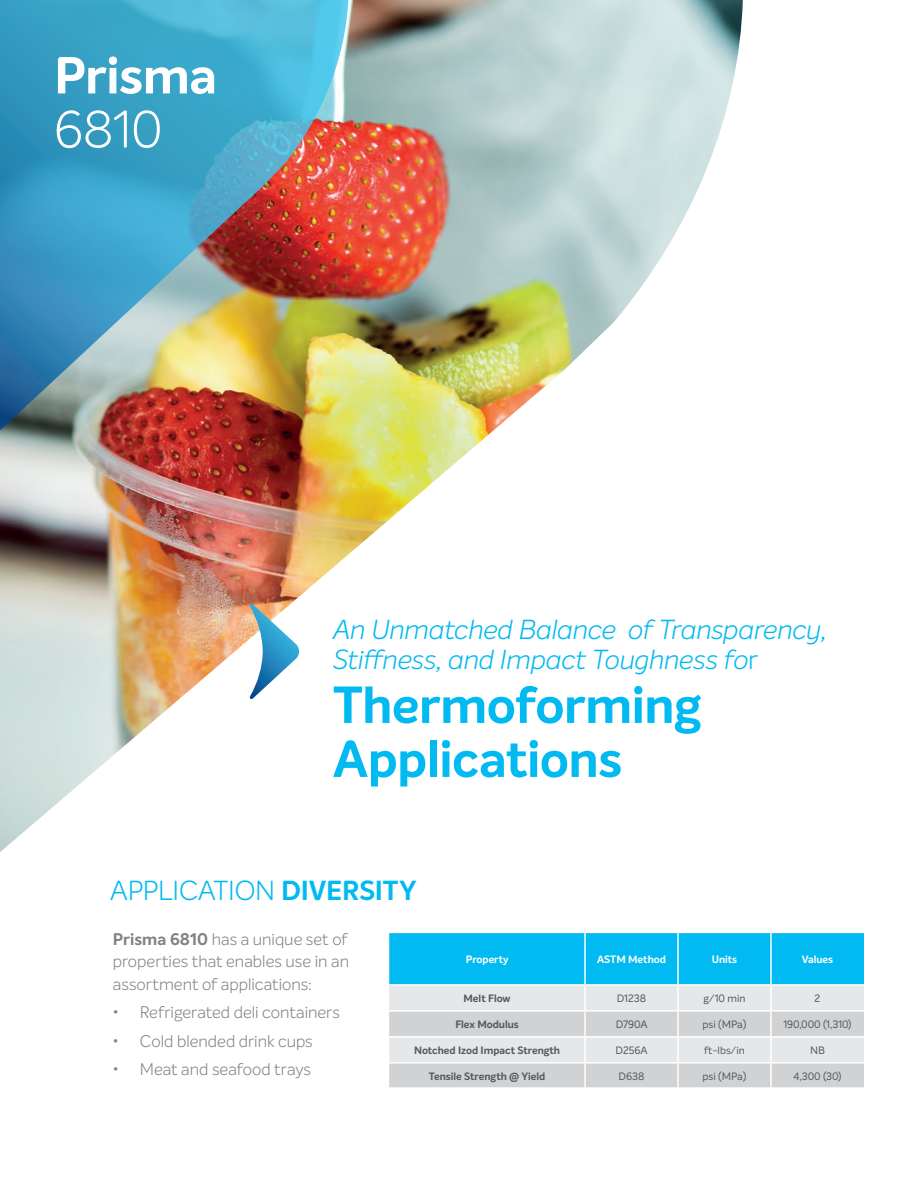
<style>
.page{position:relative;width:918px;height:1188px;background:#fff}
.page>*{position:absolute;margin:0;border:0;box-sizing:border-box;transform-origin:0 0}
.Content_-_Title{font:700 51px/54px "Intelo";letter-spacing:-.005em;color:#00baf1}
.t1{font:700 51px/54px "Intelo";letter-spacing:-.005em;color:#fff}
.Content_-_Title-2{font:italic 300 27px/30px "Intelo";letter-spacing:-.005em;color:#00baf1}
.Content_-_Title-3{font:300 27px "Intelo";letter-spacing:-.01em;color:#00baf1}
.Content_-_Paragraph{font:300 16.5px/22.5px "Intelo";color:#808285;text-align:justify}
.Table_Cell_Basic{font:10.5px "Intelo";color:#57585a}
.Table_Cell_Basic-2{font:700 10.5px "Intelo";color:#57585a}
.Table_Header{font:700 10.5px "Intelo";color:#fff}
.s1{font-weight:300}
.s2{font-style:normal}
.s3{font-weight:700}
</style>
<div class="page">
<img style="left:0;top:0;width:743px;height:852px">
<img style="left:0;top:0;width:349px;height:443px">
<svg style="left:389px;top:933px;width:475px;height:154px;background:#8fd0e5"></svg>
<hr style="left:584px;top:933px;width:2px;height:51px;background:#fff">
<hr style="left:677px;top:933px;width:2px;height:51px;background:#fff">
<hr style="left:770px;top:933px;width:2px;height:51px;background:#fff">
<hr style="left:389px;top:984px;width:196px;height:2px;background:#fff">
<hr style="left:585px;top:984px;width:93px;height:2px;background:#fff">
<hr style="left:584px;top:986px;width:2px;height:24px;background:#fff">
<hr style="left:678px;top:984px;width:93px;height:2px;background:#fff">
<hr style="left:677px;top:986px;width:2px;height:24px;background:#fff">
<hr style="left:771px;top:984px;width:93px;height:2px;background:#fff">
<hr style="left:770px;top:986px;width:2px;height:24px;background:#fff">
<hr style="left:389px;top:1010px;width:196px;height:2px;background:#fff">
<hr style="left:585px;top:1010px;width:93px;height:2px;background:#fff">
<hr style="left:584px;top:1012px;width:2px;height:24px;background:#fff">
<hr style="left:678px;top:1010px;width:93px;height:2px;background:#fff">
<hr style="left:677px;top:1012px;width:2px;height:24px;background:#fff">
<hr style="left:771px;top:1010px;width:93px;height:2px;background:#fff">
<hr style="left:770px;top:1012px;width:2px;height:24px;background:#fff">
<hr style="left:389px;top:1036px;width:196px;height:2px;background:#fff">
<hr style="left:585px;top:1036px;width:93px;height:2px;background:#fff">
<hr style="left:584px;top:1038px;width:2px;height:24px;background:#fff">
<hr style="left:678px;top:1036px;width:93px;height:2px;background:#fff">
<hr style="left:677px;top:1038px;width:2px;height:24px;background:#fff">
<hr style="left:771px;top:1036px;width:93px;height:2px;background:#fff">
<hr style="left:770px;top:1038px;width:2px;height:24px;background:#fff">
<hr style="left:389px;top:1062px;width:196px;height:2px;background:#fff">
<hr style="left:585px;top:1062px;width:93px;height:2px;background:#fff">
<hr style="left:584px;top:1064px;width:2px;height:23px;background:#fff">
<hr style="left:678px;top:1062px;width:93px;height:2px;background:#fff">
<hr style="left:677px;top:1064px;width:2px;height:23px;background:#fff">
<hr style="left:771px;top:1062px;width:93px;height:2px;background:#fff">
<hr style="left:770px;top:1064px;width:2px;height:23px;background:#fff">
<svg style="left:249px;top:604px;width:51px;height:96px"></svg>
<p class="t1" style="left:54px;top:50px;width:164px">Prisma<br><span class="s1">6810</span></p>
<p class="Content_-_Title-2" style="left:333px;top:615px;width:495px">An Unmatched Balance of Transparency,<br>Stiffness, and Impact Toughness fo<span class="s2">r</span></p>
<p class="Content_-_Title" style="left:333px;top:679px;width:370px">Thermoforming<br>Applications</p>
<p class="Content_-_Title-3" style="left:110px;top:874px;width:308px">APPLICATION <span class="s3">DIVERSITY</span></p>
<p class="Content_-_Paragraph" style="left:113px;top:927px;width:238px"><span class="s3">Prisma 6810</span> has a unique set of properties that enables use in an assortment of applications:</p>
<p class="Content_-_Paragraph" style="left:113px;top:1001px;width:229px">• Refrigerated deli containers</p>
<p class="Content_-_Paragraph" style="left:113px;top:1029px;width:202px">• Cold blended drink cups</p>
<p class="Content_-_Paragraph" style="left:113px;top:1058px;width:200px">• Meat and seafood trays</p>
<p class="Table_Header" style="left:466px;top:952px;width:44px">Property</p>
<p class="Table_Header" style="left:597px;top:952px;width:70px">ASTM Method</p>
<p class="Table_Header" style="left:712px;top:952px;width:27px">Units</p>
<p class="Table_Header" style="left:802px;top:952px;width:33px">Values</p>
<p class="Table_Cell_Basic-2" style="left:464px;top:992px;width:49px">Melt Flow</p>
<p class="Table_Cell_Basic" style="left:617px;top:992px;width:31px">D1238</p>
<p class="Table_Cell_Basic" style="left:703px;top:992px;width:44px">g/10 min</p>
<p class="Table_Cell_Basic" style="left:815px;top:992px;width:7px">2</p>
<p class="Table_Cell_Basic-2" style="left:455px;top:1018px;width:65px">Flex Modulus</p>
<p class="Table_Cell_Basic" style="left:616px;top:1018px;width:33px">D790A</p>
<p class="Table_Cell_Basic" style="left:702px;top:1018px;width:46px">psi (MPa)</p>
<p class="Table_Cell_Basic" style="left:783px;top:1018px;width:70px">190,000 (1,310)</p>
<p class="Table_Cell_Basic-2" style="left:414px;top:1044px;width:148px">Notched Izod Impact Strength</p>
<p class="Table_Cell_Basic" style="left:616px;top:1044px;width:34px">D256A</p>
<p class="Table_Cell_Basic" style="left:704px;top:1044px;width:42px">ft-lbs/in</p>
<p class="Table_Cell_Basic" style="left:810px;top:1044px;width:16px">NB</p>
<p class="Table_Cell_Basic-2" style="left:429px;top:1070px;width:118px">Tensile Strength @ Yield</p>
<p class="Table_Cell_Basic" style="left:618px;top:1070px;width:28px">D638</p>
<p class="Table_Cell_Basic" style="left:702px;top:1070px;width:46px">psi (MPa)</p>
<p class="Table_Cell_Basic" style="left:793px;top:1070px;width:50px">4,300 (30)</p>
</div>
